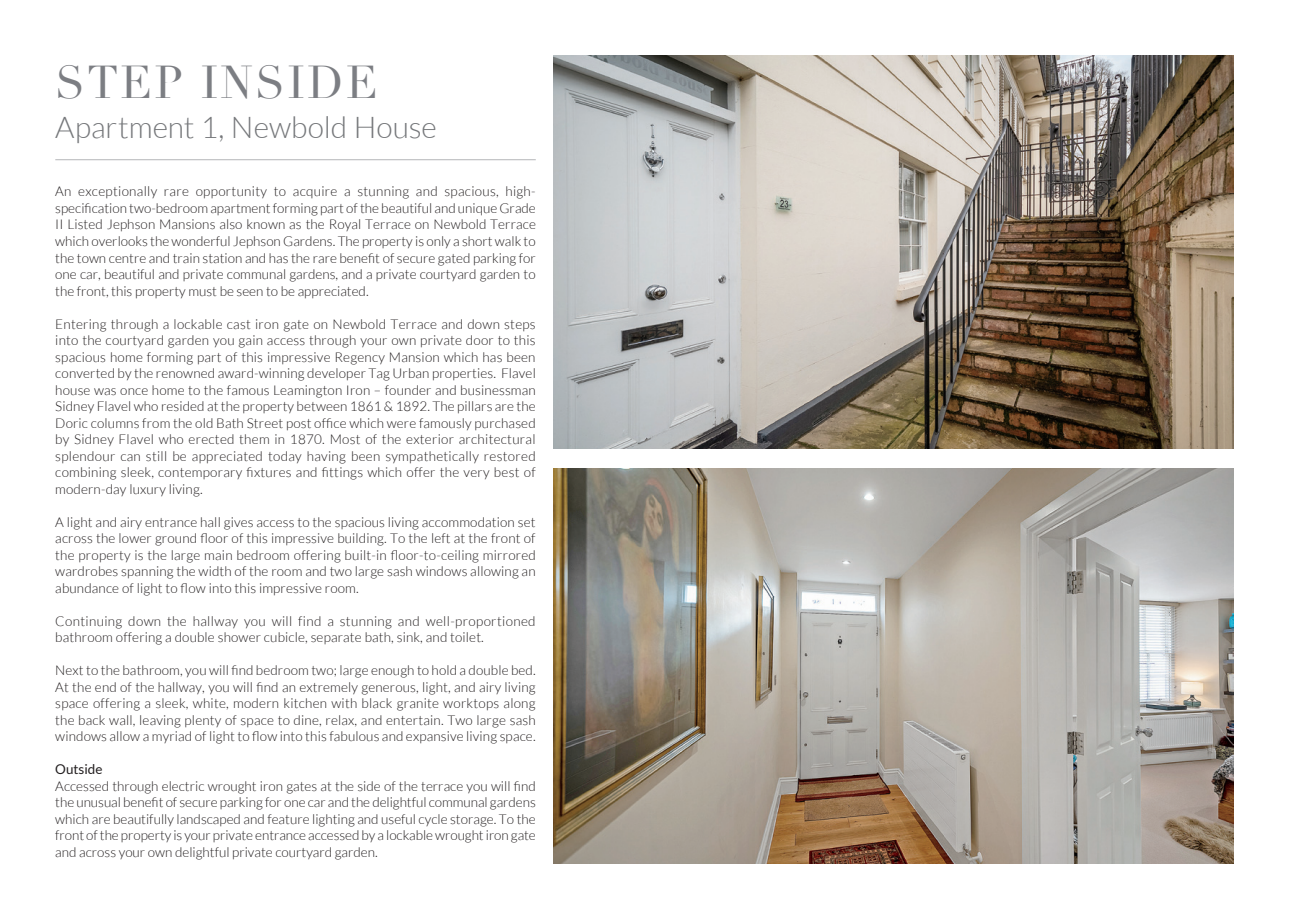
<style>
.page{position:relative;width:1289px;height:919px;background:#fff}
.page>*{position:absolute;margin:0;border:0;box-sizing:border-box;transform-origin:0 0}
.t1{font:45px "Didot";letter-spacing:.05em;color:#7c7e83}
.t2{font:300 30px "Lato";color:#76787b}
.t3{font:300 13.5px/16.5px "Lato";letter-spacing:.01em;color:#231f20;text-align:justify}
.t4{font:13.5px "Lato";color:#231f20}
</style>
<div class="page">
<hr style="left:55px;top:159px;width:481px;height:1px;background:#b4b5b8">
<img style="left:554px;top:468px;width:679px;height:395px">
<img style="left:554px;top:56px;width:679px;height:393px">
<h1 class="t1" style="left:55px;top:55px;width:324px">STEP INSIDE</h1>
<h2 class="t2" style="left:55px;top:111px;width:383px">Apartment 1, Newbold House</h2>
<p class="t3" style="left:55px;top:183px;width:482px">An exceptionally rare opportunity to acquire a stunning and spacious, high&shy;specification two-bedroom apartment forming part of the beautiful and unique Grade II Listed Jephson Mansions also known as the Royal Terrace on Newbold Terrace which overlooks the wonderful Jephson Gardens. The property is only a short walk to the town centre and train station and has the rare benefit of secure gated parking for one car, beautiful and private communal gardens, and a private courtyard garden to the front, this property must be seen to be appreciated.</p>
<p class="t3" style="left:55px;top:315px;width:482px">Entering through a lockable cast iron gate on Newbold Terrace and down steps into the courtyard garden you gain access through your own private door to this spacious home forming part of this impressive Regency Mansion which has been converted by the renowned award-winning developer Tag Urban properties. Flavel house was once home to the famous Leamington Iron – founder and businessman Sidney Flavel who resided at the property between 1861 &amp; 1892. The pillars are the Doric columns from the old Bath Street post office which were famously purchased by Sidney Flavel who erected them in 1870. Most of the exterior architectural splendour can still be appreciated today having been sympathetically restored combining sleek, contemporary fixtures and fittings which offer the very best of modern-day luxury living.</p>
<p class="t3" style="left:55px;top:513px;width:482px">A light and airy entrance hall gives access to the spacious living accommodation set across the lower ground floor of this impressive building. To the left at the front of the property is the large main bedroom offering built-in floor-to-ceiling mirrored wardrobes spanning the width of the room and two large sash windows allowing an abundance of light to flow into this impressive room.</p>
<p class="t3" style="left:55px;top:612px;width:482px">Continuing down the hallway you will find a stunning and well-proportioned bathroom offering a double shower cubicle, separate bath, sink, and toilet.</p>
<p class="t3" style="left:55px;top:662px;width:482px">Next to the bathroom, you will find bedroom two; large enough to hold a double bed.<br>At the end of the hallway, you will find an extremely generous, light, and airy living space offering a sleek, white, modern kitchen with black granite worktops along the back wall, leaving plenty of space to dine, relax, and entertain. Two large sash windows allow a myriad of light to flow into this fabulous and expansive living space.</p>
<p class="t4" style="left:55px;top:761px;width:49px">Outside</p>
<p class="t3" style="left:55px;top:777px;width:482px">Accessed through electric wrought iron gates at the side of the terrace you will find the unusual benefit of secure parking for one car and the delightful communal gardens which are beautifully landscaped and feature lighting and useful cycle storage. To the front of the property is your private entrance accessed by a lockable wrought iron gate and across your own delightful private courtyard garden.</p>
</div>
